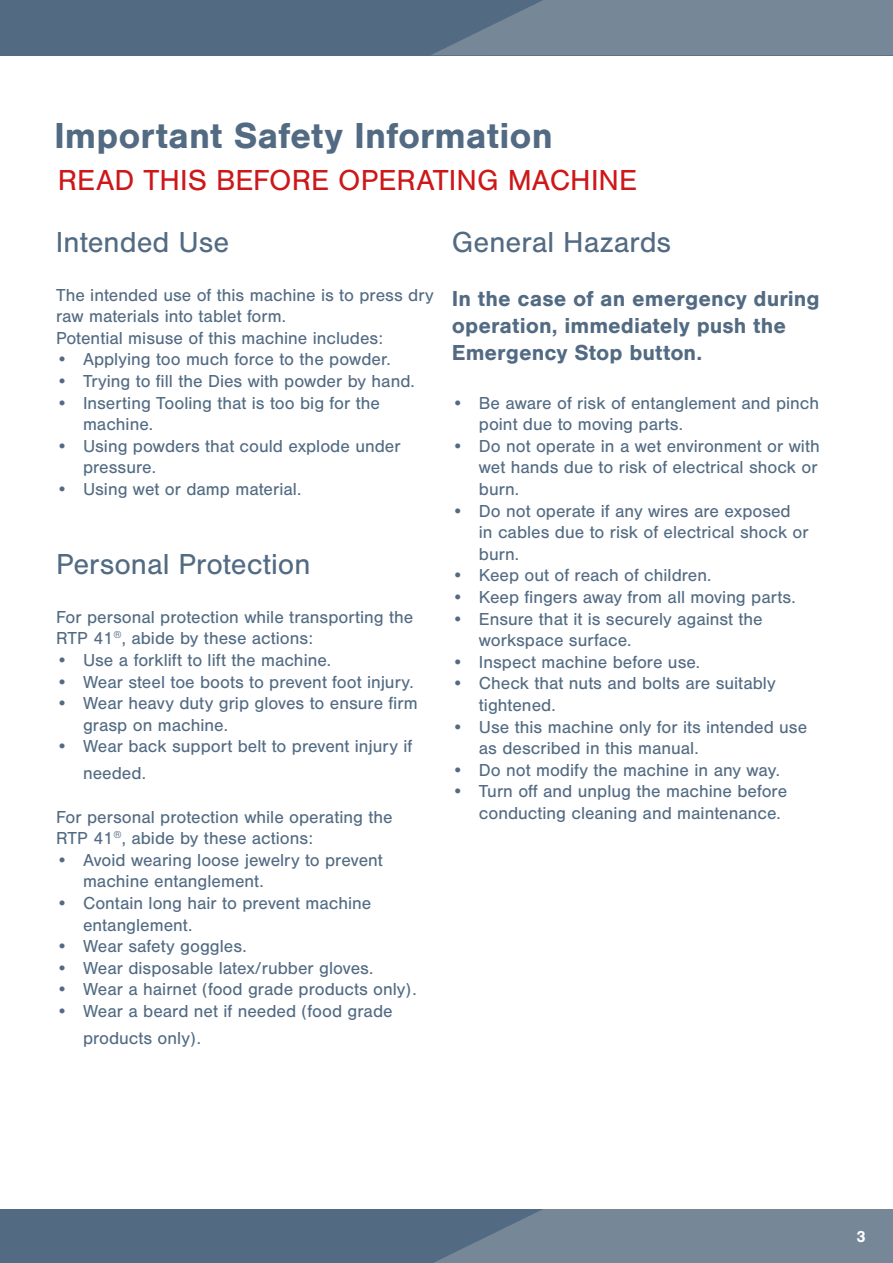
<style>
.page{position:relative;width:893px;height:1263px;background:#fff}
.page>*{position:absolute;margin:0;border:0;box-sizing:border-box;transform-origin:0 0}
.t1{font:700 37.5px "Nimbus San";color:#526b83}
.t2{font:30px "Nimbus San";color:#526b83}
.t3{font:30px "Nimbus San";color:#cd1719}
.t4{font:700 22.5px/27px "Nimbus San";color:#526b83}
.t5{font:18px/21.6px "Nimbus San";color:#526b83}
.t6{font:700 16.5px "Nimbus San";color:#fff}
</style>
<div class="page">
<div style="left:0;top:0;width:893px;height:55px;background:#526b83"></div>
<svg style="left:432px;top:0;width:461px;height:55px;background:#718394"></svg>
<div style="left:0;top:1209px;width:893px;height:54px;background:#526b83"></div>
<svg style="left:434px;top:1209px;width:459px;height:54px;background:#718394"></svg>
<h1 class="t1" style="left:54px;top:115px;width:500px">Important Safety Information</h1>
<h2 class="t3" style="left:58px;top:164px;width:581px">READ THIS BEFORE OPERATING MACHINE</h2>
<h2 class="t2" style="left:56px;top:225px;width:175px">Intended Use</h2>
<p class="t5" style="left:56px;top:284px;width:379px">The intended use of this machine is to press dry raw materials into tablet form.<br>Potential misuse of this machine includes:</p>
<p class="t5" style="left:56px;top:349px;width:336px">• Applying too much force to the powder.</p>
<p class="t5" style="left:56px;top:370px;width:360px">• Trying to fill the Dies with powder by hand.</p>
<p class="t5" style="left:83px;top:392px;width:299px;text-indent:-27px">• Inserting Tooling that is too big for the machine.</p>
<p class="t5" style="left:83px;top:435px;width:319px;text-indent:-27px">• Using powders that could explode under pressure.</p>
<p class="t5" style="left:56px;top:478px;width:247px">• Using wet or damp material.</p>
<h2 class="t2" style="left:56px;top:548px;width:256px">Personal Protection</h2>
<p class="t5" style="left:56px;top:606px;width:359px">For personal protection while transporting the<br>RTP 41<sup>®</sup>, abide by these actions:</p>
<p class="t5" style="left:56px;top:649px;width:277px">• Use a forklift to lift the machine.</p>
<p class="t5" style="left:56px;top:671px;width:359px">• Wear steel toe boots to prevent foot injury.</p>
<p class="t5" style="left:83px;top:693px;width:336px;text-indent:-27px">• Wear heavy duty grip gloves to ensure firm grasp on machine.</p>
<p class="t5" style="left:83px;top:733px;width:331px;line-height:27px;text-indent:-27px">• Wear back support belt to prevent injury if needed.</p>
<p class="t5" style="left:56px;top:806px;width:338px">For personal protection while operating the<br>RTP 41<sup>®</sup>, abide by these actions:</p>
<p class="t5" style="left:83px;top:849px;width:301px;text-indent:-27px">• Avoid wearing loose jewelry to prevent machine entanglement.</p>
<p class="t5" style="left:83px;top:892px;width:290px;text-indent:-27px">• Contain long hair to prevent machine entanglement.</p>
<p class="t5" style="left:56px;top:936px;width:192px">• Wear safety goggles.</p>
<p class="t5" style="left:56px;top:957px;width:319px">• Wear disposable latex/rubber gloves.</p>
<p class="t5" style="left:56px;top:979px;width:362px">• Wear a hairnet (food grade products only).</p>
<p class="t5" style="left:83px;top:998px;width:311px;line-height:27px;text-indent:-27px">• Wear a beard net if needed (food grade products only).</p>
<h2 class="t2" style="left:452px;top:225px;width:221px">General Hazards</h2>
<p class="t4" style="left:452px;top:285px;width:369px">In the case of an emergency during operation, immediately push the<br>Emergency Stop button.</p>
<p class="t5" style="left:479px;top:392px;width:342px;text-indent:-27px">• Be aware of risk of entanglement and pinch point due to moving parts.</p>
<p class="t5" style="left:479px;top:435px;width:342px;text-align:justify;text-indent:-27px">• Do not operate in a wet environment or with wet hands due to risk of electrical shock or burn.</p>
<p class="t5" style="left:479px;top:500px;width:331px;text-indent:-27px">• Do not operate if any wires are exposed in cables due to risk of electrical shock or burn.</p>
<p class="t5" style="left:452px;top:565px;width:261px">• Keep out of reach of children.</p>
<p class="t5" style="left:452px;top:586px;width:345px">• Keep fingers away from all moving parts.</p>
<p class="t5" style="left:479px;top:608px;width:285px;text-indent:-27px">• Ensure that it is securely against the workspace surface.</p>
<p class="t5" style="left:452px;top:651px;width:250px">• Inspect machine before use.</p>
<p class="t5" style="left:479px;top:673px;width:298px;text-indent:-27px">• Check that nuts and bolts are suitably tightened.</p>
<p class="t5" style="left:479px;top:716px;width:330px;text-indent:-27px">• Use this machine only for its intended use as described in this manual.</p>
<p class="t5" style="left:452px;top:759px;width:330px">• Do not modify the machine in any way.</p>
<p class="t5" style="left:479px;top:781px;width:310px;text-indent:-27px">• Turn off and unplug the machine before conducting cleaning and maintenance.</p>
<p class="t6" style="left:856px;top:1227px;width:11px">3</p>
</div>
